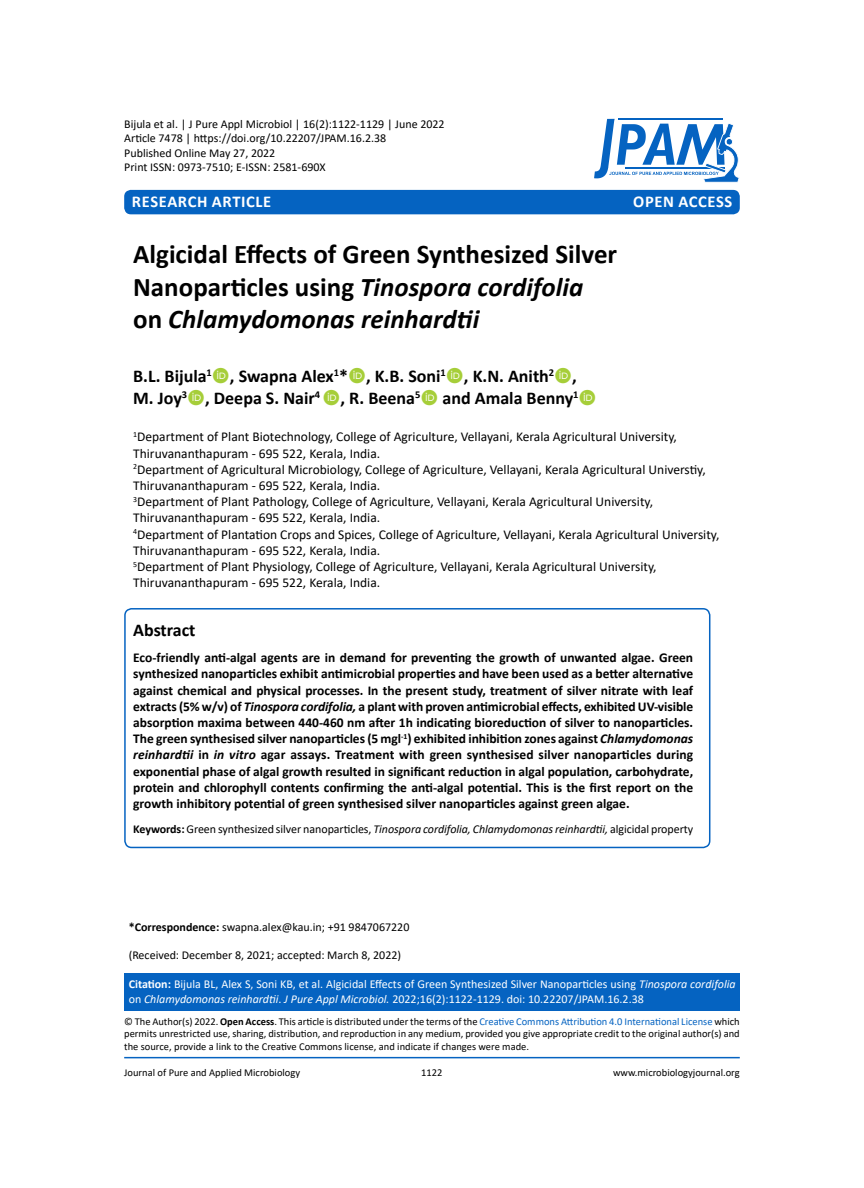
<style>
.page{position:relative;width:864px;height:1188px;background:#fff}
.page>*{position:absolute;margin:0;border:0;box-sizing:border-box;transform-origin:0 0}
.t1{font:700 27px/32.4px "Calibri";color:#000}
.t2{font:700 18px/21.6px "Calibri";color:#000}
.t3{font:700 16.5px "Calibri";letter-spacing:.04em;color:#fff}
.t4{font:700 13.5px/16.2px "Calibri";color:#000;text-align:justify}
.t5{font:13.5px/16.2px "Calibri";color:#000}
.t6{font:12px/14.4px "Calibri";color:#000}
.t7{font:12px/14.4px "Calibri";color:#fff}
.t8{font:10.5px/12.6px "Calibri";color:#000;text-align:justify}
.s1{font-style:italic}
.s2{font-weight:700}
.s3{color:#0563c1}
</style>
<div class="page">
<div style="left:124px;top:973px;width:616px;height:38px;background:#0563c1"></div>
<hr style="left:124px;top:1057px;width:616px;height:1px;background:#0563c1">
<div style="left:124px;top:190px;width:616px;height:24px;background:#0563c1;border-radius:7px"></div>
<svg style="left:594px;top:119px;width:145px;height:64px"></svg>
<div style="left:124px;top:608px;width:586px;height:240px;border:2px solid #0563c1;border-radius:7px"></div>
<p class="t6" style="left:124px;top:116px;width:322px">Bijula et al. | J Pure Appl Microbiol | 16(2):1122-1129 | June 2022<br>Article 7478 | https://doi.org/10.22207/JPAM.16.2.38<br>Published Online May 27, 2022<br>Print ISSN: 0973-7510; E-ISSN: 2581-690X</p>
<p class="t3" style="left:132px;top:189px;width:141px">Research Article</p>
<p class="t3" style="left:633px;top:189px;width:84px">OPEN ACCESS</p>
<h1 class="t1" style="left:133px;top:238px;width:486px">Algicidal Effects of Green Synthesized Silver<br>Nanoparticles using <span class="s1">Tinospora cordifolia </span>on <span class="s1">Chlamydomonas reinhardtii</span></h1>
<h2 class="t2" style="left:133px;top:365px;width:447px">B.L. Bijula<sup>1</sup> , Swapna Alex<sup>1</sup>* , K.B. Soni<sup>1</sup> , K.N. Anith<sup>2</sup> ,<br>M. Joy<sup>3</sup> , Deepa S. Nair<sup>4</sup> , R. Beena<sup>5</sup> and Amala Benny<sup>1</sup></h2>
<p class="t5" style="left:133px;top:429px;width:588px"><sup>1</sup>Department of Plant Biotechnology, College of Agriculture, Vellayani, Kerala Agricultural University, Thiruvananthapuram - 695 522, Kerala, India.<br><sup>2</sup>Department of Agricultural Microbiology, College of Agriculture, Vellayani, Kerala Agricultural Universtiy, Thiruvananthapuram - 695 522, Kerala, India.<br><sup>3</sup>Department of Plant Pathology, College of Agriculture, Vellayani, Kerala Agricultural University, Thiruvananthapuram - 695 522, Kerala, India.<br><sup>4</sup>Department of Plantation Crops and Spices, College of Agriculture, Vellayani, Kerala Agricultural University, Thiruvananthapuram - 695 522, Kerala, India.<br><sup>5</sup>Department of Plant Physiology, College of Agriculture, Vellayani, Kerala Agricultural University, Thiruvananthapuram - 695 522, Kerala, India.</p>
<h2 class="t2" style="left:133px;top:619px;width:64px">Abstract</h2>
<p class="t4" style="left:133px;top:649px;width:562px">Eco-friendly anti-algal agents are in demand for preventing the growth of unwanted algae. Green synthesized nanoparticles exhibit antimicrobial properties and have been used as a better alternative against chemical and physical processes. In the present study, treatment of silver nitrate with leaf extracts (5% w/v) of <span class="s1">Tinospora cordifolia,</span> a plant with proven antimicrobial effects, exhibited UV-visible absorption maxima between 440-460 nm after 1h indicating bioreduction of silver to nanoparticles.<br>The green synthesised silver nanoparticles (5 mgl<sup>-1</sup>) exhibited inhibition zones against <span class="s1">Chlamydomonas reinhardtii</span> in <span class="s1">in vitro</span> agar assays. Treatment with green synthesised silver nanoparticles during exponential phase of algal growth resulted in significant reduction in algal population, carbohydrate, protein and chlorophyll contents confirming the anti-algal potential. This is the first report on the growth inhibitory potential of green synthesised silver nanoparticles against green algae.</p>
<p class="t6" style="left:133px;top:821px;width:562px"><span class="s2">Keywords:</span> Green synthesized silver nanoparticles, <span class="s1">Tinospora cordifolia, Chlamydomonas reinhardtii,</span> algicidal property</p>
<p class="t6" style="left:129px;top:919px;width:282px"><span class="s2">*Correspondence:</span> swapna.alex@kau.in; +91 9847067220</p>
<p class="t6" style="left:129px;top:948px;width:274px">(Received: December 8, 2021; accepted: March 8, 2022)</p>
<p class="t7" style="left:129px;top:977px;width:609px"><span class="s2">Citation:</span> Bijula BL, Alex S, Soni KB, et al. Algicidal Effects of Green Synthesized Silver Nanoparticles using <span class="s1">Tinospora cordifolia </span>on <span class="s1">Chlamydomonas reinhardtii</span>. <span class="s1">J Pure Appl Microbiol.</span> 2022;16(2):1122-1129. doi: 10.22207/JPAM.16.2.38</p>
<p class="t8" style="left:124px;top:1015px;width:617px">© The Author(s) 2022. <span class="s2">Open Access</span>. This article is distributed under the terms of the <span class="s3">Creative Commons Attribution 4.0 International License</span> which permits unrestricted use, sharing, distribution, and reproduction in any medium, provided you give appropriate credit to the original author(s) and the source, provide a link to the Creative Commons license, and indicate if changes were made.</p>
<p class="t8" style="left:124px;top:1066px;width:177px">Journal of Pure and Applied Microbiology</p>
<p class="t8" style="left:421px;top:1066px;width:23px">1122</p>
<p class="t8" style="left:613px;top:1066px;width:128px">www.microbiologyjournal.org</p>
</div>
